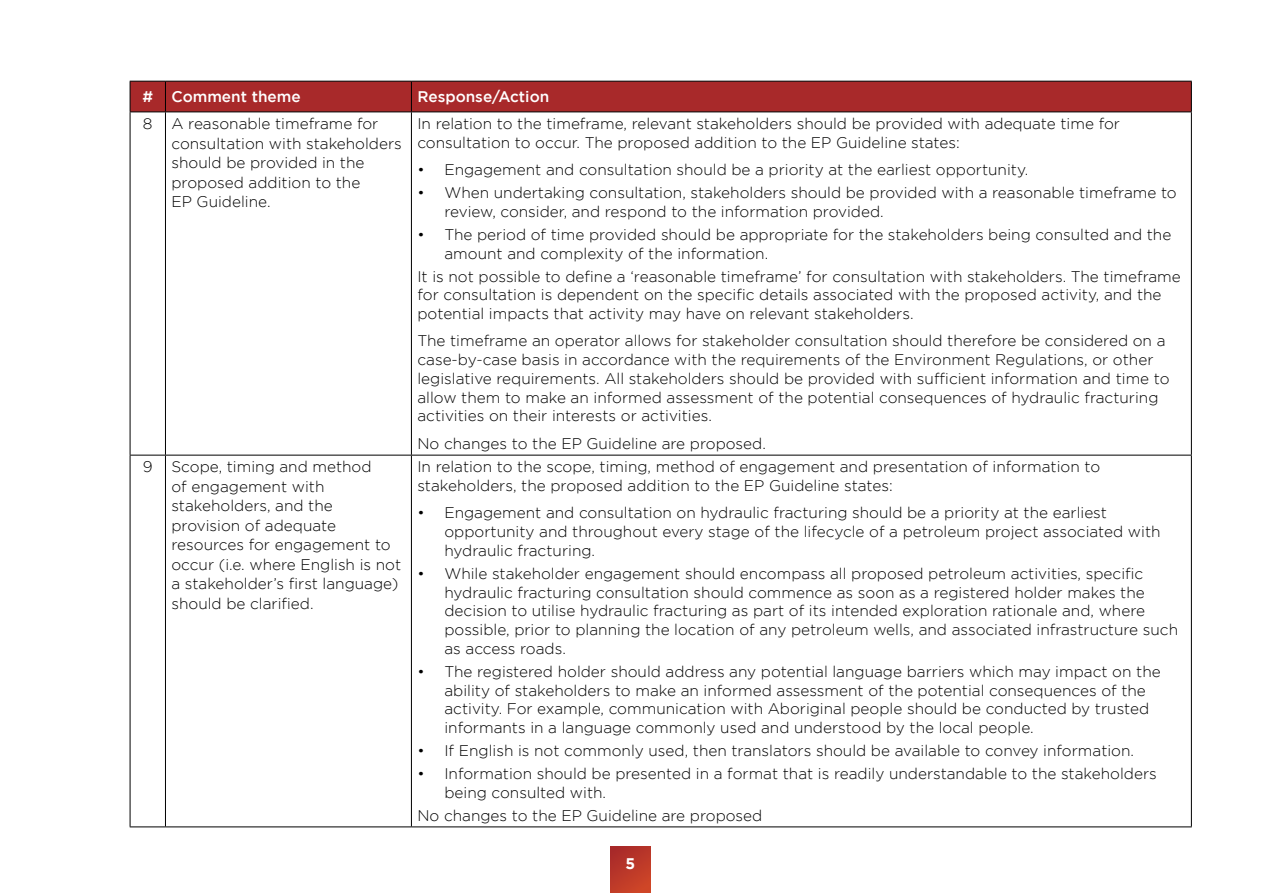
<style>
.page{position:relative;width:1263px;height:893px;background:#fff}
.page>*{position:absolute;margin:0;border:0;box-sizing:border-box;transform-origin:0 0}
.Body_Copy{font:300 15.3px/18.8px "Gotham";color:#000}
.Body_Copy-2{font:500 15.3px "Gotham";color:#fff}
.t1{font:700 15.3px "Gotham";color:#fff}
</style>
<div class="page">
<div style="left:611px;top:846px;width:39px;height:47px;background:linear-gradient(to right,#b33229,#c53f28)"></div>
<div style="left:131px;top:82px;width:1060px;height:30px;background:#a8292a"></div>
<hr style="left:130px;top:81px;width:35px;height:1px;background:#000">
<hr style="left:130px;top:82px;width:1px;height:30px;background:#000">
<hr style="left:165px;top:81px;width:246px;height:1px;background:#000">
<hr style="left:165px;top:82px;width:1px;height:30px;background:#000">
<hr style="left:411px;top:81px;width:781px;height:1px;background:#000">
<hr style="left:411px;top:82px;width:1px;height:30px;background:#000">
<hr style="left:1191px;top:82px;width:1px;height:30px;background:#000">
<hr style="left:130px;top:112px;width:35px;height:1px;background:#000">
<hr style="left:165px;top:112px;width:246px;height:1px;background:#000">
<hr style="left:411px;top:112px;width:781px;height:1px;background:#000">
<hr style="left:130px;top:112px;width:1px;height:343px;background:#000">
<hr style="left:165px;top:112px;width:1px;height:343px;background:#000">
<hr style="left:411px;top:112px;width:1px;height:343px;background:#000">
<hr style="left:1191px;top:112px;width:1px;height:343px;background:#000">
<hr style="left:130px;top:455px;width:35px;height:1px;background:#000">
<hr style="left:130px;top:455px;width:1px;height:371px;background:#000">
<hr style="left:165px;top:455px;width:246px;height:1px;background:#000">
<hr style="left:165px;top:455px;width:1px;height:371px;background:#000">
<hr style="left:411px;top:455px;width:781px;height:1px;background:#000">
<hr style="left:411px;top:455px;width:1px;height:371px;background:#000">
<hr style="left:1191px;top:455px;width:1px;height:371px;background:#000">
<hr style="left:130px;top:826px;width:35px;height:1px;background:#000">
<hr style="left:165px;top:826px;width:246px;height:1px;background:#000">
<hr style="left:411px;top:826px;width:781px;height:1px;background:#000">
<p class="Body_Copy-2" style="left:142px;top:88px;width:12px">#</p>
<p class="Body_Copy-2" style="left:171px;top:88px;width:131px">Comment theme</p>
<p class="Body_Copy-2" style="left:417px;top:88px;width:133px">Response/Action</p>
<p class="Body_Copy" style="left:143px;top:114px;width:11px">8</p>
<p class="Body_Copy" style="left:171px;top:114px;width:232px;line-height:19.5px">A reasonable timeframe for consultation with stakeholders should be provided in the proposed addition to the<br>EP Guideline.</p>
<p class="Body_Copy" style="left:417px;top:114px;width:704px">In relation to the timeframe, relevant stakeholders should be provided with adequate time for consultation to occur. The proposed addition to the EP Guideline states:</p>
<p class="Body_Copy" style="left:417px;top:160px;width:612px">• Engagement and consultation should be a priority at the earliest opportunity.</p>
<p class="Body_Copy" style="left:444px;top:183px;width:734px;text-indent:-27px">• When undertaking consultation, stakeholders should be provided with a reasonable timeframe to review, consider, and respond to the information provided.</p>
<p class="Body_Copy" style="left:444px;top:225px;width:728px;text-indent:-27px">• The period of time provided should be appropriate for the stakeholders being consulted and the amount and complexity of the information.</p>
<p class="Body_Copy" style="left:417px;top:267px;width:765px">It is not possible to define a ‘reasonable timeframe’ for consultation with stakeholders. The timeframe for consultation is dependent on the specific details associated with the proposed activity, and the potential impacts that activity may have on relevant stakeholders.</p>
<p class="Body_Copy" style="left:417px;top:331px;width:754px">The timeframe an operator allows for stakeholder consultation should therefore be considered on a case-by-case basis in accordance with the requirements of the Environment Regulations, or other legislative requirements. All stakeholders should be provided with sufficient information and time to allow them to make an informed assessment of the potential consequences of hydraulic fracturing activities on their interests or activities.</p>
<p class="Body_Copy" style="left:417px;top:434px;width:350px">No changes to the EP Guideline are proposed.</p>
<p class="Body_Copy" style="left:143px;top:457px;width:11px">9</p>
<p class="Body_Copy" style="left:171px;top:457px;width:231px;line-height:19.5px">Scope, timing and method<br>of engagement with stakeholders, and the provision of adequate resources for engagement to occur (i.e. where English is not a stakeholder’s first language) should be clarified.</p>
<p class="Body_Copy" style="left:417px;top:457px;width:684px">In relation to the scope, timing, method of engagement and presentation of information to stakeholders, the proposed addition to the EP Guideline states:</p>
<p class="Body_Copy" style="left:444px;top:503px;width:718px;text-indent:-27px">• Engagement and consultation on hydraulic fracturing should be a priority at the earliest opportunity and throughout every stage of the lifecycle of a petroleum project associated with hydraulic fracturing.</p>
<p class="Body_Copy" style="left:444px;top:564px;width:735px;text-indent:-27px">• While stakeholder engagement should encompass all proposed petroleum activities, specific hydraulic fracturing consultation should commence as soon as a registered holder makes the decision to utilise hydraulic fracturing as part of its intended exploration rationale and, where possible, prior to planning the location of any petroleum wells, and associated infrastructure such as access roads.</p>
<p class="Body_Copy" style="left:444px;top:662px;width:718px;text-indent:-27px">• The registered holder should address any potential language barriers which may impact on the ability of stakeholders to make an informed assessment of the potential consequences of the activity. For example, communication with Aboriginal people should be conducted by trusted informants in a language commonly used and understood by the local people.</p>
<p class="Body_Copy" style="left:417px;top:741px;width:718px">• If English is not commonly used, then translators should be available to convey information.</p>
<p class="Body_Copy" style="left:444px;top:764px;width:714px;text-indent:-27px">• Information should be presented in a format that is readily understandable to the stakeholders being consulted with.</p>
<p class="Body_Copy" style="left:417px;top:806px;width:346px">No changes to the EP Guideline are proposed</p>
<p class="t1" style="left:626px;top:855px;width:11px">5</p>
</div>
